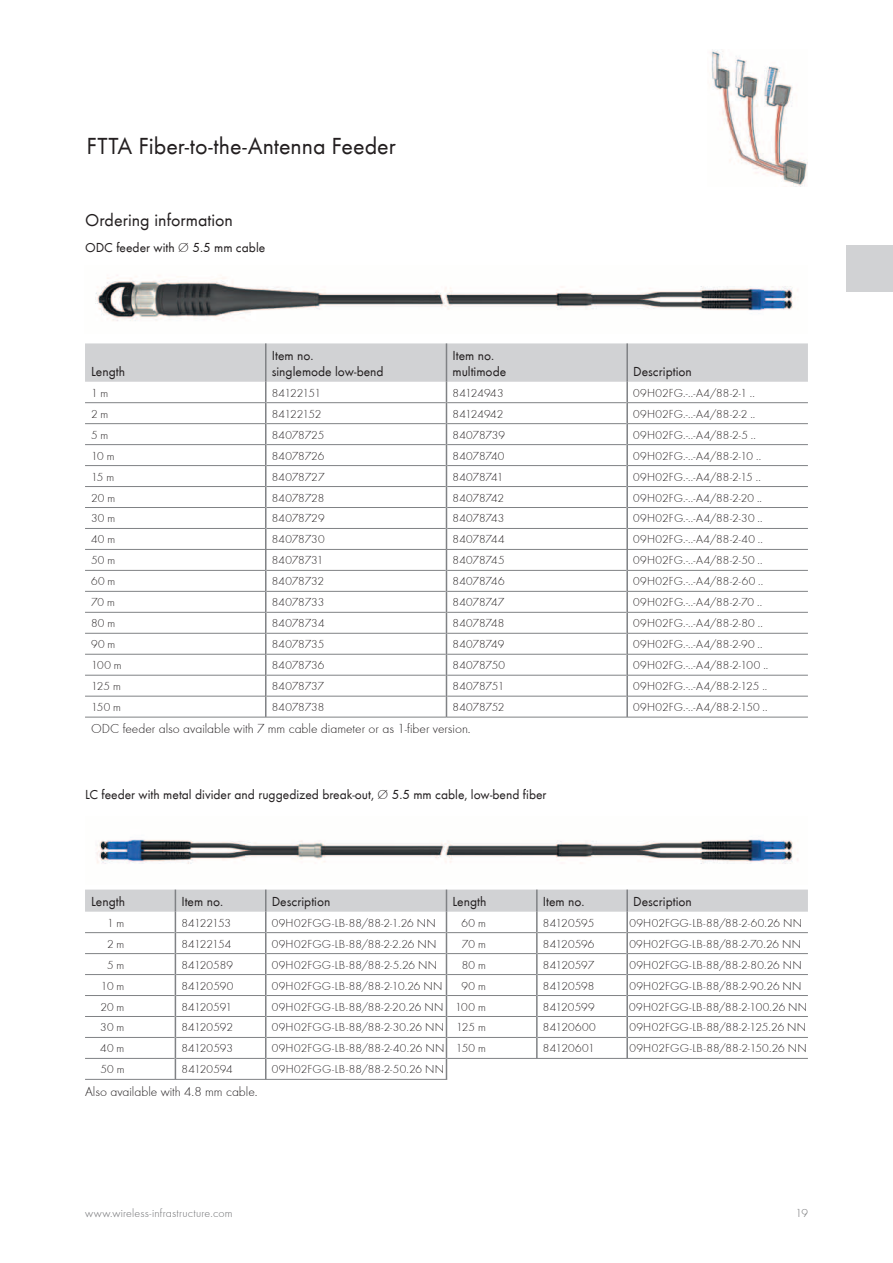
<style>
.page{position:relative;width:893px;height:1263px;background:#fff}
.page>*{position:absolute;margin:0;border:0;box-sizing:border-box;transform-origin:0 0}
.t1{font:24px "Futura T Boo";color:#231f20}
.t2{font:18px "Futura T Boo";color:#231f20}
.t3{font:13.5px/16.2px "Futura T Boo";color:#231f20}
.t4{font:300 13.5px "Futura T";color:#231f20}
.t5{font:300 12px "Futura T";letter-spacing:.01em;color:#231f20}
.t6{font:300 12px "Futura T";letter-spacing:-.01em;color:#231f20}
.t7{font:300 12px "Futura T";letter-spacing:.015em;color:#6c6d70}
.t8{font:300 12px "Futura T";letter-spacing:-.055em;color:#231f20}
.s1{font-family:"Futura T";font-weight:300}
</style>
<div class="page">
<div style="left:846px;top:245px;width:47px;height:47px;background:#d1d2d4"></div>
<img style="left:711px;top:50px;width:97px;height:136px">
<img style="left:96px;top:839px;width:702px;height:25px">
<img style="left:95px;top:275px;width:703px;height:46px">
<hr style="left:85px;top:1079px;width:362px;height:1px;background:#808285">
<svg style="left:85px;top:889px;width:723px;height:190px"></svg>
<hr style="left:85px;top:717px;width:361px;height:1px;background:#808285">
<hr style="left:446px;top:717px;width:362px;height:1px;background:#808285">
<svg style="left:85px;top:343px;width:723px;height:374px"></svg>
<hr style="left:626px;top:696px;width:2px;height:21px;background:#808285">
<h1 class="t1" style="left:87px;top:131px;width:311px">FTTA Fiber-to-the-Antenna Feeder</h1>
<h2 class="t2" style="left:85px;top:209px;width:150px">Ordering information</h2>
<p class="t3" style="left:85px;top:240px;width:182px">ODC feeder with <span class="s1">Ø</span> 5.5 mm cable</p>
<p class="t3" style="left:91px;top:363px;width:36px">Length</p>
<p class="t3" style="left:272px;top:347px;width:113px">Item no.<br>singlemode low-bend</p>
<p class="t3" style="left:452px;top:347px;width:55px">Item no. multimode</p>
<p class="t3" style="left:633px;top:363px;width:60px">Description</p>
<p class="t5" style="left:91px;top:385px;width:19px">1 m</p>
<p class="t8" style="left:272px;top:385px;width:51px">84122151</p>
<p class="t5" style="left:452px;top:385px;width:53px">84124943</p>
<p class="t5" style="left:633px;top:385px;width:123px">09H02FG.-..-A4/88-2-1 ..</p>
<p class="t5" style="left:91px;top:406px;width:19px">2 m</p>
<p class="t8" style="left:272px;top:406px;width:51px">84122152</p>
<p class="t6" style="left:452px;top:406px;width:52px">84124942</p>
<p class="t5" style="left:633px;top:406px;width:124px">09H02FG.-..-A4/88-2-2 ..</p>
<p class="t5" style="left:91px;top:427px;width:19px">5 m</p>
<p class="t5" style="left:272px;top:427px;width:54px">84078725</p>
<p class="t6" style="left:452px;top:427px;width:54px">84078739</p>
<p class="t5" style="left:633px;top:427px;width:124px">09H02FG.-..-A4/88-2-5 ..</p>
<p class="t5" style="left:91px;top:448px;width:25px">10 m</p>
<p class="t6" style="left:272px;top:448px;width:54px">84078726</p>
<p class="t6" style="left:452px;top:448px;width:53px">84078740</p>
<p class="t5" style="left:633px;top:448px;width:129px">09H02FG.-..-A4/88-2-10 ..</p>
<p class="t5" style="left:91px;top:469px;width:25px">15 m</p>
<p class="t5" style="left:272px;top:469px;width:54px">84078727</p>
<p class="t6" style="left:452px;top:469px;width:52px">84078741</p>
<p class="t5" style="left:633px;top:469px;width:129px">09H02FG.-..-A4/88-2-15 ..</p>
<p class="t5" style="left:91px;top:490px;width:26px">20 m</p>
<p class="t6" style="left:272px;top:490px;width:54px">84078728</p>
<p class="t6" style="left:452px;top:490px;width:53px">84078742</p>
<p class="t5" style="left:633px;top:490px;width:130px">09H02FG.-..-A4/88-2-20 ..</p>
<p class="t5" style="left:91px;top:511px;width:26px">30 m</p>
<p class="t5" style="left:272px;top:511px;width:54px">84078729</p>
<p class="t6" style="left:452px;top:511px;width:53px">84078743</p>
<p class="t5" style="left:633px;top:511px;width:131px">09H02FG.-..-A4/88-2-30 ..</p>
<p class="t5" style="left:91px;top:532px;width:26px">40 m</p>
<p class="t6" style="left:272px;top:532px;width:54px">84078730</p>
<p class="t6" style="left:452px;top:532px;width:54px">84078744</p>
<p class="t5" style="left:633px;top:532px;width:131px">09H02FG.-..-A4/88-2-40 ..</p>
<p class="t5" style="left:91px;top:553px;width:26px">50 m</p>
<p class="t6" style="left:272px;top:553px;width:53px">84078731</p>
<p class="t6" style="left:452px;top:553px;width:54px">84078745</p>
<p class="t5" style="left:633px;top:553px;width:131px">09H02FG.-..-A4/88-2-50 ..</p>
<p class="t5" style="left:91px;top:574px;width:26px">60 m</p>
<p class="t6" style="left:272px;top:574px;width:54px">84078732</p>
<p class="t6" style="left:452px;top:574px;width:54px">84078746</p>
<p class="t5" style="left:633px;top:574px;width:131px">09H02FG.-..-A4/88-2-60 ..</p>
<p class="t5" style="left:91px;top:595px;width:25px">70 m</p>
<p class="t6" style="left:272px;top:595px;width:54px">84078733</p>
<p class="t6" style="left:452px;top:595px;width:53px">84078747</p>
<p class="t5" style="left:633px;top:595px;width:130px">09H02FG.-..-A4/88-2-70 ..</p>
<p class="t5" style="left:91px;top:616px;width:26px">80 m</p>
<p class="t6" style="left:272px;top:616px;width:54px">84078734</p>
<p class="t6" style="left:452px;top:616px;width:53px">84078748</p>
<p class="t5" style="left:633px;top:616px;width:131px">09H02FG.-..-A4/88-2-80 ..</p>
<p class="t5" style="left:91px;top:637px;width:26px">90 m</p>
<p class="t6" style="left:272px;top:637px;width:54px">84078735</p>
<p class="t6" style="left:452px;top:637px;width:53px">84078749</p>
<p class="t5" style="left:633px;top:637px;width:131px">09H02FG.-..-A4/88-2-90 ..</p>
<p class="t5" style="left:91px;top:658px;width:32px">100 m</p>
<p class="t6" style="left:272px;top:658px;width:54px">84078736</p>
<p class="t6" style="left:452px;top:658px;width:54px">84078750</p>
<p class="t5" style="left:633px;top:658px;width:137px">09H02FG.-..-A4/88-2-100 ..</p>
<p class="t5" style="left:91px;top:679px;width:31px">125 m</p>
<p class="t6" style="left:272px;top:679px;width:54px">84078737</p>
<p class="t6" style="left:452px;top:679px;width:53px">84078751</p>
<p class="t5" style="left:633px;top:679px;width:136px">09H02FG.-..-A4/88-2-125 ..</p>
<p class="t5" style="left:91px;top:700px;width:31px">150 m</p>
<p class="t6" style="left:272px;top:700px;width:54px">84078738</p>
<p class="t6" style="left:452px;top:700px;width:53px">84078752</p>
<p class="t5" style="left:633px;top:700px;width:136px">09H02FG.-..-A4/88-2-150 ..</p>
<p class="t4" style="left:91px;top:720px;width:381px">ODC feeder also available with 7 mm cable diameter or as 1-fiber version.</p>
<p class="t3" style="left:85px;top:786px;width:463px">LC feeder with metal divider and ruggedized break-out, <span class="s1">Ø</span> 5.5 mm cable, low-bend fiber</p>
<p class="t3" style="left:91px;top:893px;width:36px">Length</p>
<p class="t3" style="left:181px;top:893px;width:43px">Item no.</p>
<p class="t3" style="left:272px;top:893px;width:60px">Description</p>
<p class="t3" style="left:452px;top:893px;width:36px">Length</p>
<p class="t3" style="left:543px;top:893px;width:43px">Item no.</p>
<p class="t3" style="left:633px;top:893px;width:60px">Description</p>
<p class="t5" style="left:107px;top:915px;width:19px">1 m</p>
<p class="t8" style="left:181px;top:915px;width:51px">84122153</p>
<p class="t5" style="left:272px;top:915px;width:165px">09H02FGG-LB-88/88-2-1.26 NN</p>
<p class="t5" style="left:462px;top:915px;width:26px">60 m</p>
<p class="t5" style="left:543px;top:915px;width:53px">84120595</p>
<p class="t5" style="left:629px;top:915px;width:174px">09H02FGG-LB-88/88-2-60.26 NN</p>
<p class="t5" style="left:107px;top:936px;width:19px">2 m</p>
<p class="t8" style="left:181px;top:936px;width:52px">84122154</p>
<p class="t5" style="left:272px;top:936px;width:166px">09H02FGG-LB-88/88-2-2.26 NN</p>
<p class="t5" style="left:462px;top:936px;width:25px">70 m</p>
<p class="t5" style="left:543px;top:936px;width:53px">84120596</p>
<p class="t5" style="left:629px;top:936px;width:173px">09H02FGG-LB-88/88-2-70.26 NN</p>
<p class="t5" style="left:107px;top:957px;width:19px">5 m</p>
<p class="t5" style="left:181px;top:957px;width:53px">84120589</p>
<p class="t5" style="left:272px;top:957px;width:167px">09H02FGG-LB-88/88-2-5.26 NN</p>
<p class="t5" style="left:462px;top:957px;width:26px">80 m</p>
<p class="t5" style="left:543px;top:957px;width:53px">84120597</p>
<p class="t5" style="left:629px;top:957px;width:174px">09H02FGG-LB-88/88-2-80.26 NN</p>
<p class="t5" style="left:101px;top:978px;width:25px">10 m</p>
<p class="t5" style="left:181px;top:978px;width:53px">84120590</p>
<p class="t5" style="left:272px;top:978px;width:172px">09H02FGG-LB-88/88-2-10.26 NN</p>
<p class="t5" style="left:462px;top:978px;width:26px">90 m</p>
<p class="t5" style="left:543px;top:978px;width:53px">84120598</p>
<p class="t5" style="left:629px;top:978px;width:174px">09H02FGG-LB-88/88-2-90.26 NN</p>
<p class="t5" style="left:100px;top:999px;width:26px">20 m</p>
<p class="t5" style="left:181px;top:999px;width:52px">84120591</p>
<p class="t5" style="left:272px;top:999px;width:216px">09H02FGG-LB-88/88-2-20.26 NN 100 m</p>
<p class="t5" style="left:543px;top:999px;width:53px">84120599</p>
<p class="t5" style="left:629px;top:999px;width:180px">09H02FGG-LB-88/88-2-100.26 NN</p>
<p class="t5" style="left:100px;top:1020px;width:26px">30 m</p>
<p class="t5" style="left:181px;top:1020px;width:53px">84120592</p>
<p class="t5" style="left:272px;top:1020px;width:216px">09H02FGG-LB-88/88-2-30.26 NN 125 m</p>
<p class="t5" style="left:543px;top:1020px;width:54px">84120600</p>
<p class="t5" style="left:629px;top:1020px;width:178px">09H02FGG-LB-88/88-2-125.26 NN</p>
<p class="t5" style="left:100px;top:1041px;width:26px">40 m</p>
<p class="t5" style="left:181px;top:1041px;width:53px">84120593</p>
<p class="t5" style="left:272px;top:1041px;width:216px">09H02FGG-LB-88/88-2-40.26 NN 150 m</p>
<p class="t5" style="left:543px;top:1041px;width:53px">84120601</p>
<p class="t5" style="left:629px;top:1041px;width:179px">09H02FGG-LB-88/88-2-150.26 NN</p>
<p class="t5" style="left:100px;top:1062px;width:26px">50 m</p>
<p class="t5" style="left:181px;top:1062px;width:53px">84120594</p>
<p class="t5" style="left:272px;top:1062px;width:174px">09H02FGG-LB-88/88-2-50.26 NN</p>
<p class="t4" style="left:85px;top:1083px;width:174px">Also available with 4.8 mm cable.</p>
<p class="t7" style="left:85px;top:1205px;width:149px">www.wireless-infrastructure.com</p>
<p class="t7" style="left:795px;top:1205px;width:14px">19</p>
</div>
